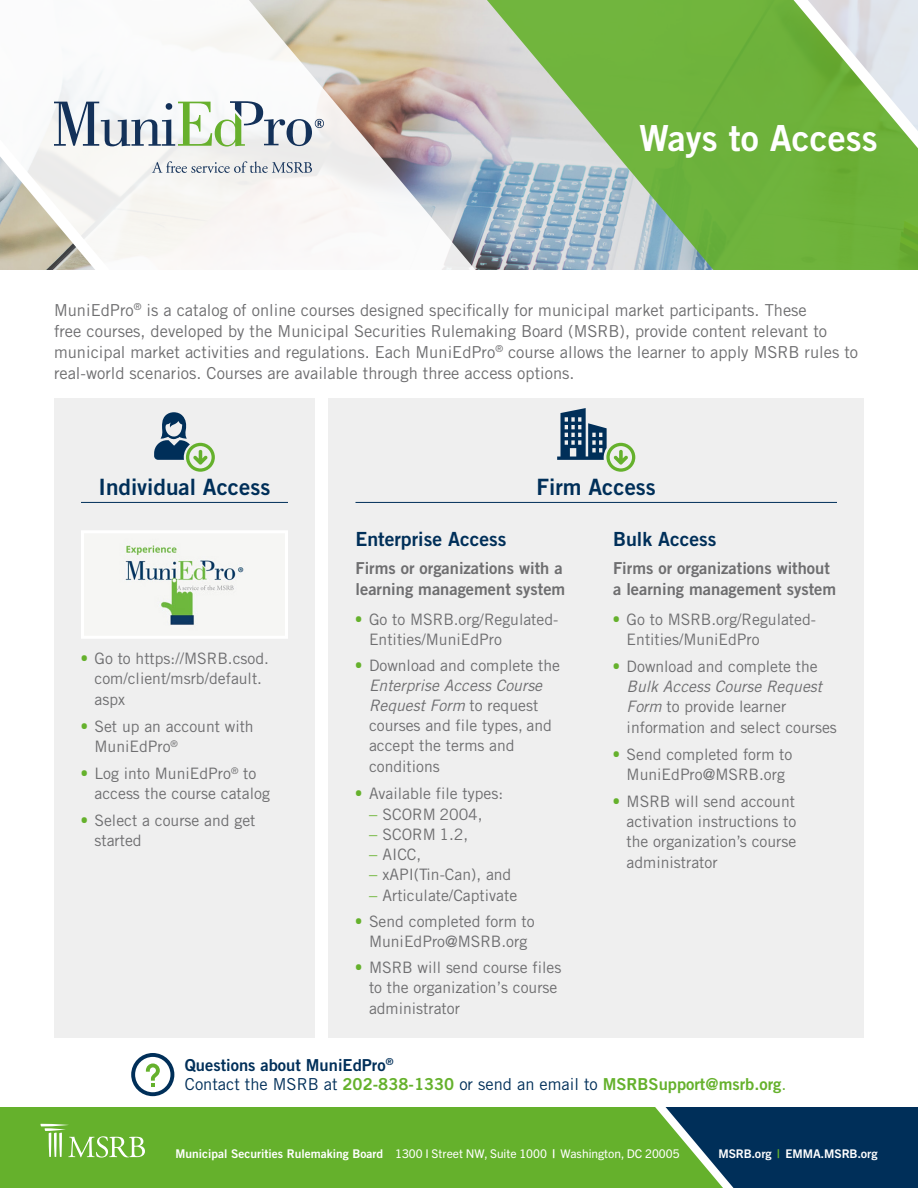
<style>
.page{position:relative;width:918px;height:1188px;background:#fff}
.page>*{position:absolute;margin:0;border:0;box-sizing:border-box;transform-origin:0 0}
.t1{font:36px "Trade Gothic LT Std Bd 2";color:#fff}
.t2{font:22.5px "Trade Gothic LT Std Bd 2";color:#002f59}
.t3{font:19.5px "Trade Gothic LT Std Bd 2";color:#002f59}
.t4{font:16.5px/21px "Trade Gothic LT Std";color:#6e6e70}
.t5{font:16.5px/21px "Trade Gothic LT Std Bd 2";color:#6e6e70}
.t6{font:16.5px/19.8px "Trade Gothic LT Std Bd 2";color:#65b12c}
.t7{font:15.75px/20.2px "Trade Gothic LT Std";color:#6e6e70}
.t8{font:12px "Trade Gothic Next LT Pro";color:#fff}
.t9{font:700 12px "Trade Gothic Next LT Pro";color:#fff}
.s1{font-family:"Open Sans";font-weight:800;font-size:16.5px;color:#65b12c}
.s2{font-style:italic}
.s3{font-size:16.5px;color:#65b12c}
.s4{color:#002f59}
.s5{font-family:"Trade Gothic LT Std";color:#002f59}
.s6{font-family:"Trade Gothic LT Std"}
.s7{font-family:"Trade Gothic LT Std Bd 2"}
.s8{font-family:"Trade Gothic LT Std Bd 2";font-weight:400;color:#65b12c}
</style>
<div class="page">
<div style="left:0;top:1107px;width:666px;height:81px;background:#65b12c"></div>
<svg style="left:666px;top:1107px;width:252px;height:81px;background:#13435b"></svg>
<svg style="left:40px;top:1124px;width:105px;height:34px;background:#84c157"></svg>
<svg style="left:131px;top:1053px;width:43px;height:43px"></svg>
<svg style="left:58px;top:0;width:284px;height:215px"></svg>
<svg style="left:342px;top:0;width:320px;height:270px;background:#b2c2ab"></svg>
<div style="left:662px;top:0;width:256px;height:270px;background:#6eb23b"></div>
<div style="left:54px;top:398px;width:261px;height:640px;background:#efefef"></div>
<hr style="left:81px;top:502px;width:207px;height:1px;background:#002f59">
<div style="left:328px;top:398px;width:536px;height:640px;background:#efefef"></div>
<hr style="left:356px;top:502px;width:481px;height:1px;background:#002f59">
<svg style="left:154px;top:412px;width:61px;height:60px"></svg>
<svg style="left:557px;top:408px;width:78px;height:64px"></svg>
<svg style="left:794px;top:0;width:124px;height:148px;background:#a7cb90"></svg>
<img style="left:124px;top:545px;width:121px;height:80px">
<div style="left:81px;top:530px;width:207px;height:109px;border:3px solid #fff"></div>
<svg style="left:0;top:101px;width:324px;height:169px"></svg>
<h1 class="t1" style="left:639px;top:116px;width:240px">Ways to Access</h1>
<p class="t4" style="left:54px;top:299px;width:806px">MuniEdPro<sup>®</sup> is a catalog of online courses designed specifically for municipal market participants. These<br>free courses, developed by the Municipal Securities Rulemaking Board (MSRB), provide content relevant to municipal market activities and regulations. Each MuniEdPro<sup>®</sup> course allows the learner to apply MSRB rules to real-world scenarios. Courses are available through three access options.</p>
<h2 class="t2" style="left:99px;top:474px;width:173px">Individual Access</h2>
<p class="t7" style="left:94px;top:648px;width:176px;text-indent:-14px"><span class="s1">•</span> Go to https://MSRB.csod. com/client/msrb/default. aspx</p>
<p class="t7" style="left:94px;top:716px;width:161px;text-indent:-14px"><span class="s1">•</span> Set up an account with<br>MuniEdPro<sup>®</sup></p>
<p class="t7" style="left:95px;top:763px;width:177px;text-indent:-14px"><span class="s1">•</span> Log into MuniEdPro<sup>®</sup> to access the course catalog</p>
<p class="t7" style="left:94px;top:810px;width:162px;text-indent:-14px"><span class="s1">•</span> Select a course and get started</p>
<h2 class="t2" style="left:537px;top:474px;width:121px">Firm Access</h2>
<p class="t3" style="left:356px;top:527px;width:153px">Enterprise Access</p>
<p class="t5" style="left:356px;top:557px;width:211px">Firms or organizations with a learning management system</p>
<p class="t7" style="left:369px;top:609px;width:191px;text-indent:-14px"><span class="s1">•</span> Go to MSRB.org/Regulated-<br>Entities/MuniEdPro</p>
<p class="t7" style="left:369px;top:655px;width:193px;text-indent:-14px"><span class="s1">•</span> Download and complete the<br><span class="s2">Enterprise Access Course<br>Request Form</span> to request courses and file types, and accept the terms and conditions</p>
<p class="t7" style="left:356px;top:783px;width:149px"><span class="s1">•</span> Available file types:</p>
<p class="t7" style="left:369px;top:804px;width:115px"><span class="s3">–</span> SCORM 2004,</p>
<p class="t7" style="left:369px;top:824px;width:101px"><span class="s3">–</span> SCORM 1.2,</p>
<p class="t7" style="left:369px;top:844px;width:54px"><span class="s3">–</span> AICC,</p>
<p class="t7" style="left:369px;top:864px;width:144px"><span class="s3">–</span> xAPI(Tin-Can), and</p>
<p class="t7" style="left:369px;top:885px;width:150px"><span class="s3">–</span> Articulate/Captivate</p>
<p class="t7" style="left:356px;top:911px;width:181px;text-align:center"><span class="s1">•</span> Send completed form to<br>MuniEdPro@MSRB.org</p>
<p class="t7" style="left:369px;top:957px;width:194px;text-indent:-14px"><span class="s1">•</span> MSRB will send course files to the organization’s course administrator</p>
<p class="t3" style="left:613px;top:527px;width:105px">Bulk Access</p>
<p class="t5" style="left:613px;top:557px;width:225px">Firms or organizations without a learning management system</p>
<p class="t7" style="left:627px;top:609px;width:191px;text-indent:-14px"><span class="s1">•</span> Go to MSRB.org/Regulated-<br>Entities/MuniEdPro</p>
<p class="t7" style="left:627px;top:656px;width:212px;text-indent:-14px"><span class="s1">•</span> Download and complete the<br><span class="s2">Bulk Access Course Request<br>Form</span> to provide learner information and select courses</p>
<p class="t7" style="left:613px;top:744px;width:181px;text-align:center"><span class="s1">•</span> Send completed form to<br>MuniEdPro@MSRB.org</p>
<p class="t7" style="left:627px;top:791px;width:171px;text-align:justify;text-indent:-14px"><span class="s1">•</span> MSRB will send account activation instructions to the organization’s course administrator</p>
<p class="t6" style="left:185px;top:1055px;width:603px"><span class="s4">Questions about MuniEdPro</span><sup>®<br></sup><span class="s5">Contact the MSRB at</span> 202-838-1330 <span class="s5">or send an email to</span> MSRBSupport@msrb.org<span class="s6">.</span></p>
<p class="t8" style="left:176px;top:1145px;width:506px"><span class="s7">Municipal Securities Rulemaking Board</span> 1300 I Street NW, Suite 1000 <span class="s7">|</span> Washington, DC 20005</p>
<p class="t9" style="left:718px;top:1145px;width:161px">MSRB.org <span class="s8">|</span> EMMA.MSRB.org</p>
</div>
